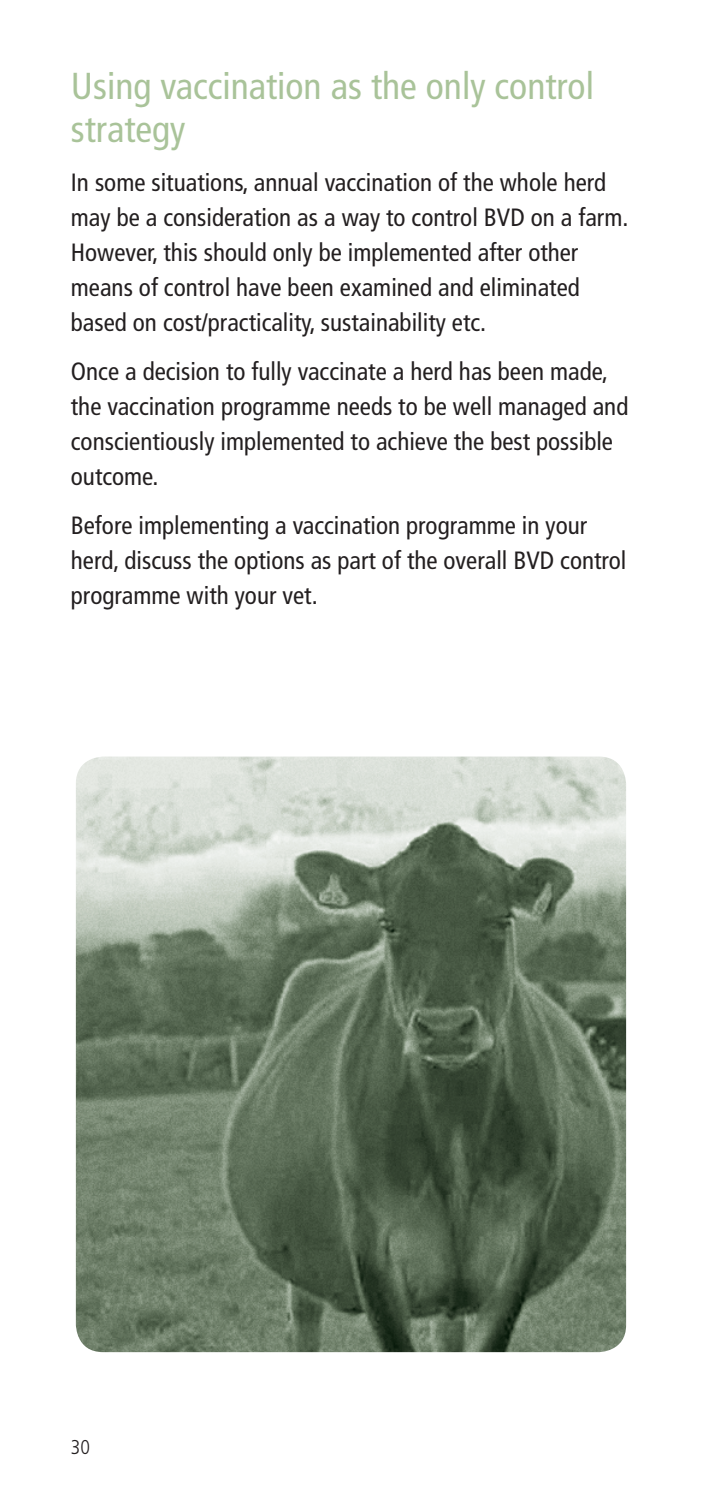
<style>
.page{position:relative;width:702px;height:1489px;background:#fff}
.page>*{position:absolute;margin:0;border:0;box-sizing:border-box;transform-origin:0 0}
.t1{font:condensed 37.5px/42.5px "Frutiger";color:#a9c399}
.t2{font:condensed 25px/35px "Frutiger";color:#231f20}
.t3{font:300 condensed 20px "Frutiger";color:#231f20}
</style>
<div class="page">
<img style="left:77px;top:757px;width:548px;height:593px">
<div style="left:71px;top:751px;width:560px;height:605px;border:5px solid #fff;border-radius:30px"></div>
<h1 class="t1" style="left:71px;top:65px;width:524px">Using vaccination as the only control strategy</h1>
<p class="t2" style="left:71px;top:165px;width:559px">In some situations, annual vaccination of the whole herd may be a consideration as a way to control BVD on a farm.<br>However, this should only be implemented after other means of control have been examined and eliminated based on cost/practicality, sustainability etc.</p>
<p class="t2" style="left:71px;top:354px;width:559px">Once a decision to fully vaccinate a herd has been made, the vaccination programme needs to be well managed and conscientiously implemented to achieve the best possible outcome.</p>
<p class="t2" style="left:71px;top:508px;width:557px">Before implementing a vaccination programme in your herd, discuss the options as part of the overall BVD control programme with your vet.</p>
<p class="t3" style="left:71px;top:1434px;width:21px">30</p>
</div>
